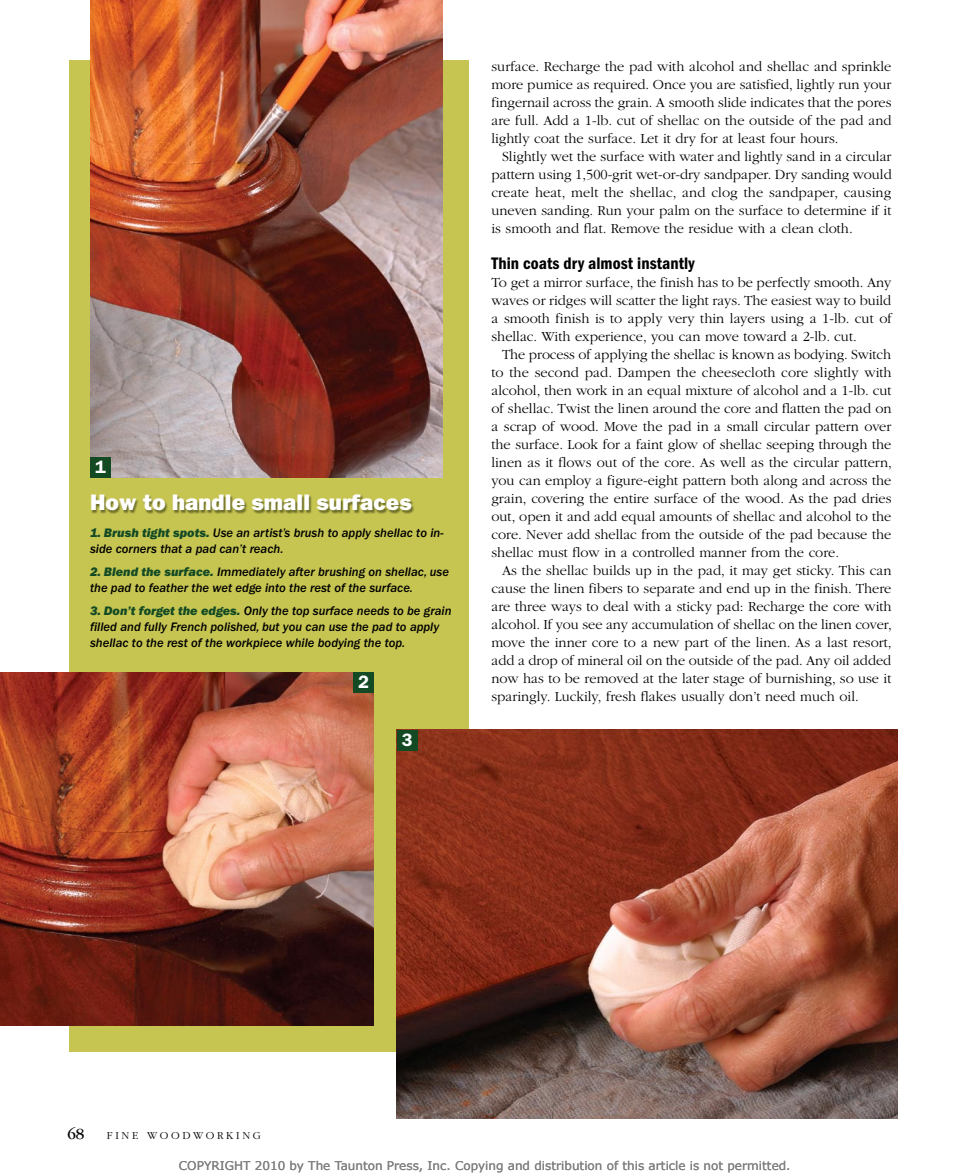
<style>
.page{position:relative;width:959px;height:1175px;background:#fff}
.page>*{position:absolute;margin:0;border:0;box-sizing:border-box;transform-origin:0 0}
.t1{font:22.5px "ITC Franklin Gothic Std Hvy";letter-spacing:.005em;color:#fff}
.t2{font:600 18px "ITC Franklin Gothic Std";color:#fff}
.t3{font:17.25px "ITC Franklin Gothic Std Dm Cd";letter-spacing:.005em;color:#000}
.t4{font:16.05px "ITC Garamond Std";color:#000}
.t5{font:300 14.4px/18px "ITC Garamond Std";color:#000;text-align:justify}
.t6{font:12.75px/15.8px "ITC Franklin Gothic Std Med It";color:#000}
.t7{font:12px "Verdana";color:#808080}
.t8{font:300 11.1px "ITC Garamond Std";letter-spacing:.24em;color:#000}
.s1{font-family:"ITC Franklin Gothic Std Hvy It";color:#134a24}
</style>
<div class="page">
<div style="left:69px;top:60px;width:400px;height:992px;background:#c6c552"></div>
<img style="left:0;top:672px;width:374px;height:353px">
<img style="left:90px;top:0;width:352px;height:478px">
<img style="left:397px;top:729px;width:500px;height:389px">
<img style="left:91px;top:495px;width:323px;height:19px">
<div style="left:90px;top:457px;width:21px;height:21px;background:#134a24"></div>
<div style="left:353px;top:672px;width:21px;height:21px;background:#134a24"></div>
<div style="left:397px;top:729px;width:20px;height:21px;background:#134a24"></div>
<p class="t2" style="left:95px;top:456px;width:12px">1</p>
<h1 class="t1" style="left:90px;top:489px;width:323px">How to handle small surfaces</h1>
<p class="t6" style="left:90px;top:525px;width:355px"><span class="s1">1. Brush tight spots.</span> Use an artist’s brush to apply shellac to in&shy;side corners that a pad can’t reach.</p>
<p class="t6" style="left:90px;top:564px;width:360px"><span class="s1">2. Blend the surface.</span> Immediately after brushing on shellac, use the pad to feather the wet edge into the rest of the surface.</p>
<p class="t6" style="left:90px;top:603px;width:363px"><span class="s1">3. Don’t forget the edges.</span> Only the top surface needs to be grain filled and fully French polished, but you can use the pad to apply shellac to the rest of the workpiece while bodying the top.</p>
<p class="t2" style="left:358px;top:671px;width:12px">2</p>
<p class="t2" style="left:402px;top:728px;width:12px">3</p>
<p class="t5" style="left:491px;top:57px;width:401px">surface. Recharge the pad with alcohol and shellac and sprinkle more pumice as required. Once you are satisfied, lightly run your fingernail across the grain. A smooth slide indicates that the pores are full. Add a 1-lb. cut of shellac on the outside of the pad and lightly coat the surface. Let it dry for at least four hours.</p>
<p class="t5" style="left:491px;top:147px;width:402px;text-indent:10px">Slightly wet the surface with water and lightly sand in a circular pattern using 1,500-grit wet-or-dry sandpaper. Dry sanding would create heat, melt the shellac, and clog the sandpaper, causing uneven sanding. Run your palm on the surface to determine if it is smooth and flat. Remove the residue with a clean cloth.</p>
<p class="t3" style="left:491px;top:253px;width:205px">Thin coats dry almost instantly</p>
<p class="t5" style="left:491px;top:273px;width:402px">To get a mirror surface, the finish has to be perfectly smooth. Any waves or ridges will scatter the light rays. The easiest way to build a smooth finish is to apply very thin layers using a 1-lb. cut of shellac. With experience, you can move toward a 2-lb. cut.</p>
<p class="t5" style="left:491px;top:345px;width:402px;text-indent:10px">The process of applying the shellac is known as bodying. Switch to the second pad. Dampen the cheesecloth core slightly with alcohol, then work in an equal mixture of alcohol and a 1-lb. cut of shellac. Twist the linen around the core and flatten the pad on a scrap of wood. Move the pad in a small circular pattern over the surface. Look for a faint glow of shellac seeping through the linen as it flows out of the core. As well as the circular pattern, you can employ a figure-eight pattern both along and across the grain, covering the entire surface of the wood. As the pad dries out, open it and add equal amounts of shellac and alcohol to the core. Never add shellac from the outside of the pad because the shellac must flow in a controlled manner from the core.</p>
<p class="t5" style="left:491px;top:561px;width:402px;text-indent:10px">As the shellac builds up in the pad, it may get sticky. This can cause the linen fibers to separate and end up in the finish. There are three ways to deal with a sticky pad: Recharge the core with alcohol. If you see any accumulation of shellac on the linen cover, move the inner core to a new part of the linen. As a last resort, add a drop of mineral oil on the outside of the pad. Any oil added now has to be removed at the later stage of burnishing, so use it sparingly. Luckily, fresh flakes usually don’t need much oil.</p>
<p class="t4" style="left:68px;top:1124px;width:18px">68</p>
<p class="t8" style="left:107px;top:1129px;width:155px">FINE WOODWORKING</p>
<p class="t7" style="left:179px;top:1158px;width:613px">COPYRIGHT 2010 by The Taunton Press, Inc. Copying and distribution of this article is not permitted.</p>
</div>
